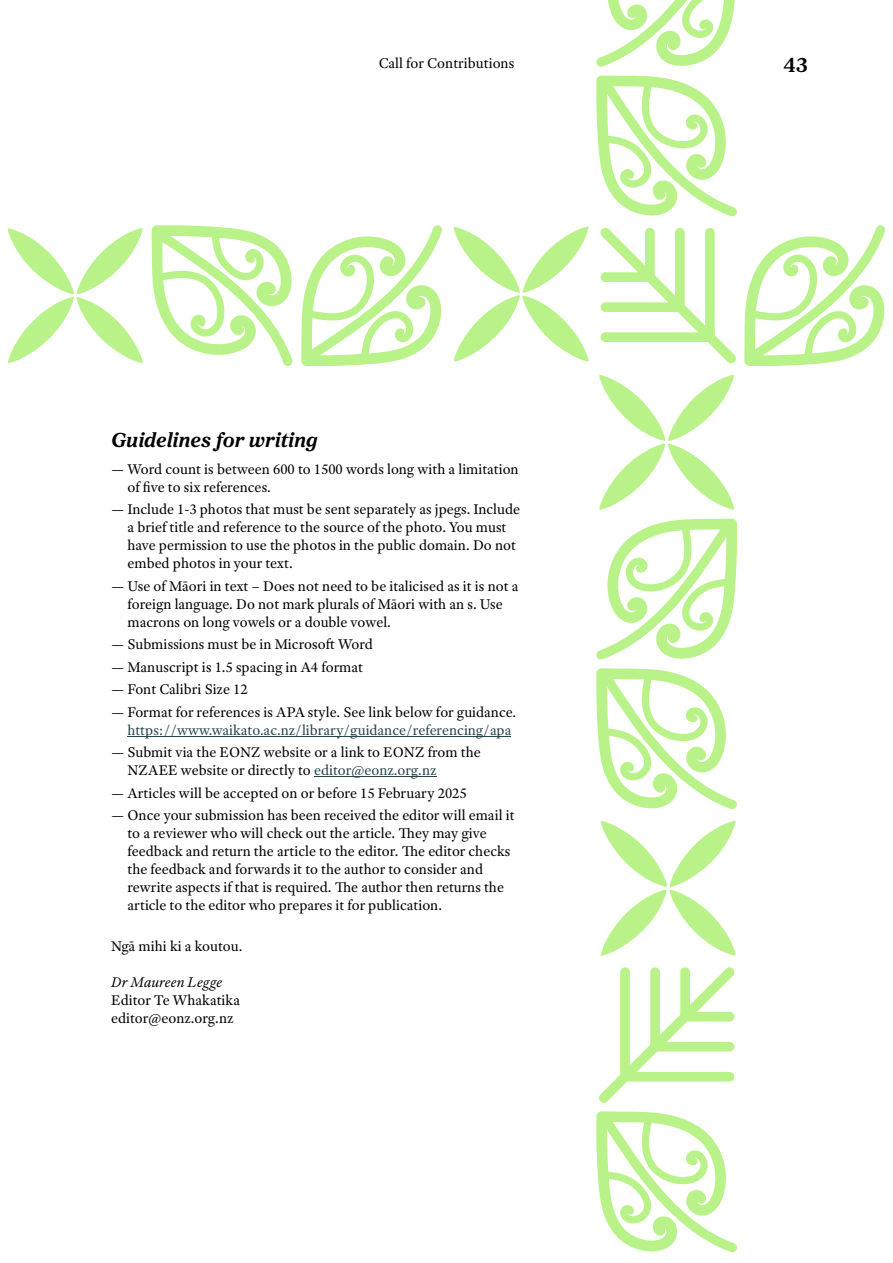
<style>
.page{position:relative;width:893px;height:1263px;background:#fff}
.page>*{position:absolute;margin:0;border:0;box-sizing:border-box;transform-origin:0 0}
.t1{font:italic 700 21px "Proxima Sera";color:#000}
.t2{font:600 21px "Proxima Sera";color:#000}
.t3{font:15px "Adobe Text Pro";color:#000}
.t4{font:15px "Adobe Text Pro";color:#25454b}
.t5{font:italic 15px "Adobe Text Pro";letter-spacing:-.005em;color:#000}
.s1{color:#25454b}
</style>
<div class="page">
<hr style="left:127px;top:736px;width:384px;height:1px;background:#25454b">
<hr style="left:314px;top:776px;width:123px;height:1px;background:#25454b">
<svg style="left:454px;top:226px;width:135px;height:136px"></svg>
<svg style="left:744px;top:225px;width:141px;height:141px"></svg>
<svg style="left:301px;top:225px;width:141px;height:141px"></svg>
<svg style="left:7px;top:228px;width:136px;height:136px"></svg>
<svg style="left:152px;top:225px;width:140px;height:141px"></svg>
<svg style="left:596px;top:0;width:139px;height:67px"></svg>
<svg style="left:600px;top:227px;width:136px;height:137px"></svg>
<svg style="left:599px;top:967px;width:136px;height:136px"></svg>
<svg style="left:601px;top:821px;width:135px;height:135px"></svg>
<svg style="left:596px;top:1111px;width:141px;height:141px"></svg>
<svg style="left:596px;top:668px;width:141px;height:141px"></svg>
<svg style="left:599px;top:374px;width:136px;height:136px"></svg>
<svg style="left:596px;top:519px;width:141px;height:140px"></svg>
<svg style="left:596px;top:76px;width:141px;height:140px"></svg>
<p class="t3" style="left:379px;top:57px;width:137px">Call for Contributions</p>
<p class="t2" style="left:783px;top:56px;width:26px">43</p>
<p class="t1" style="left:111px;top:430px;width:208px">Guidelines for writing</p>
<p class="t3" style="left:111px;top:463px;width:409px">— Word count is between 600 to 1500 words long with a limitation</p>
<p class="t3" style="left:127px;top:481px;width:145px">of five to six references.</p>
<p class="t3" style="left:111px;top:503px;width:410px">— Include 1-3 photos that must be sent separately as jpegs. Include</p>
<p class="t3" style="left:127px;top:521px;width:380px">a brief title and reference to the source of the photo. You must</p>
<p class="t3" style="left:127px;top:539px;width:390px">have permission to use the photos in the public domain. Do not</p>
<p class="t3" style="left:127px;top:557px;width:167px">embed photos in your text.</p>
<p class="t3" style="left:111px;top:580px;width:409px">— Use of Māori in text – Does not need to be italicised as it is not a</p>
<p class="t3" style="left:127px;top:598px;width:377px">foreign language. Do not mark plurals of Māori with an s. Use</p>
<p class="t3" style="left:127px;top:616px;width:265px">macrons on long vowels or a double vowel.</p>
<p class="t3" style="left:111px;top:638px;width:263px">— Submissions must be in Microsoft Word</p>
<p class="t3" style="left:111px;top:661px;width:253px">— Manuscript is 1.5 spacing in A4 format</p>
<p class="t3" style="left:111px;top:683px;width:138px">— Font Calibri Size 12</p>
<p class="t3" style="left:111px;top:706px;width:407px">— Format for references is APA style. See link below for guidance.</p>
<p class="t4" style="left:127px;top:724px;width:385px">https://www.waikato.ac.nz/library/guidance/referencing/apa</p>
<p class="t3" style="left:111px;top:746px;width:371px">— Submit via the EONZ website or a link to EONZ from the</p>
<p class="t3" style="left:127px;top:764px;width:311px">NZAEE website or directly to <span class="s1">editor@eonz.org.nz</span></p>
<p class="t3" style="left:111px;top:787px;width:357px">— Articles will be accepted on or before 15 February 2025</p>
<p class="t3" style="left:111px;top:809px;width:405px">— Once your submission has been received the editor will email it</p>
<p class="t3" style="left:127px;top:827px;width:361px">to a reviewer who will check out the article. They may give</p>
<p class="t3" style="left:127px;top:845px;width:384px">feedback and return the article to the editor. The editor checks</p>
<p class="t3" style="left:127px;top:863px;width:357px">the feedback and forwards it to the author to consider and</p>
<p class="t3" style="left:127px;top:881px;width:378px">rewrite aspects if that is required. The author then returns the</p>
<p class="t3" style="left:127px;top:899px;width:316px">article to the editor who prepares it for publication.</p>
<p class="t3" style="left:111px;top:940px;width:133px">Ngā mihi ki a koutou.</p>
<p class="t5" style="left:111px;top:976px;width:113px">Dr Maureen Legge</p>
<p class="t3" style="left:111px;top:994px;width:131px">Editor Te Whakatika</p>
<p class="t3" style="left:111px;top:1012px;width:124px">editor@eonz.org.nz</p>
</div>
